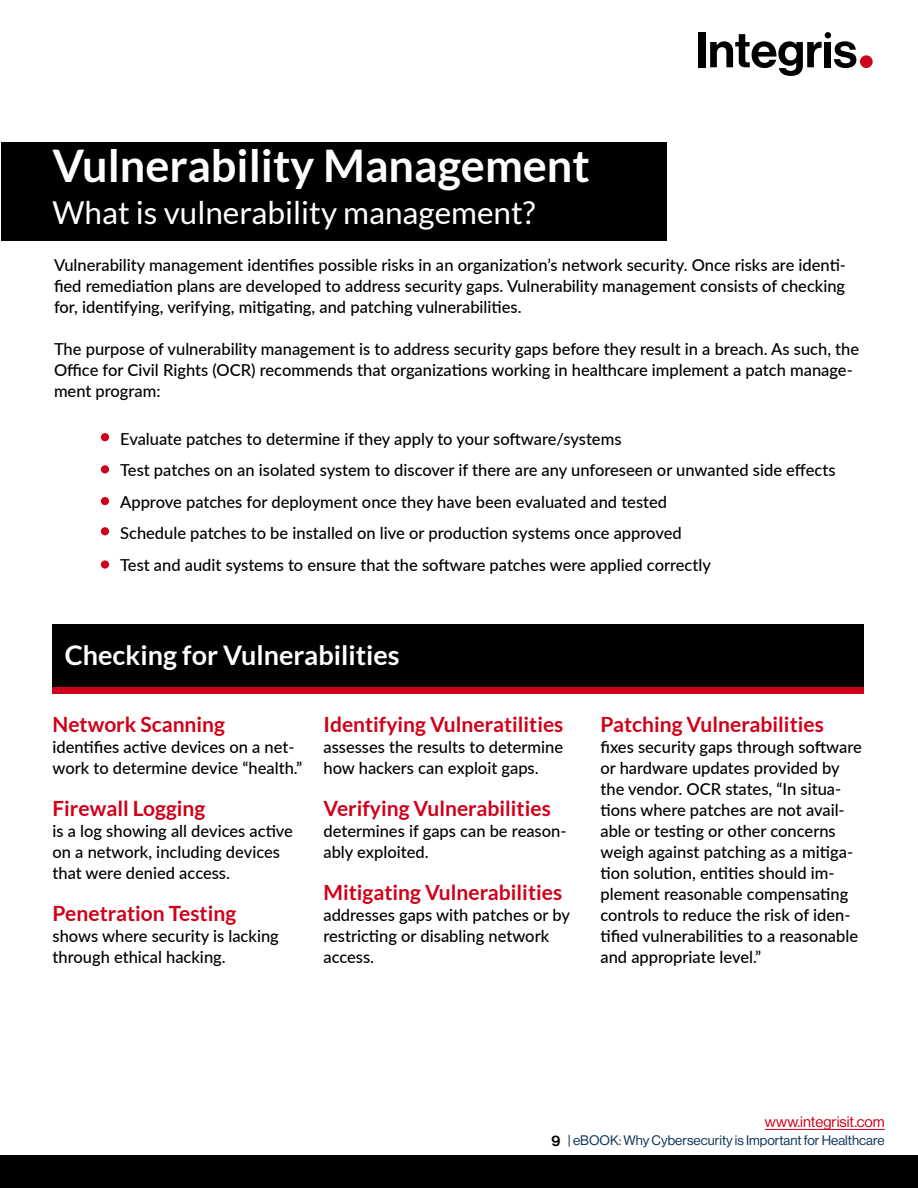
<style>
.page{position:relative;width:918px;height:1188px;background:#fff}
.page>*{position:absolute;margin:0;border:0;box-sizing:border-box;transform-origin:0 0}
.t1{font:700 45px "Lato";color:#fff}
.t2{font:31.5px "Lato";color:#fff}
.t3{font:700 27px "Lato";color:#fff}
.t4{font:700 21px "Lato";color:#cf001a}
.t5{font:500 16.5px/21px "Lato";color:#000}
.t6{font:15px "N Haas Grotesk DS Pro 55 Rg";color:#cf001a}
.t7{font:13.5px "N Haas Grotesk DS Pro 55 Rg";color:#0c3353}
.s1{font-family:"N Haas Grotesk DS Pro 65 Md";font-size:15px;color:#000}
</style>
<div class="page">
<div style="left:698px;top:32px;width:7px;height:35px;background:#000"></div>
<div style="left:860px;top:55px;width:13px;height:13px;background:#cf001a;border-radius:50%"></div>
<svg style="left:710px;top:32px;width:146px;height:44px"></svg>
<div style="left:0;top:1156px;width:918px;height:32px;background:#000"></div>
<hr style="left:765px;top:1129px;width:120px;height:1px;background:#cf001a">
<div style="left:1px;top:143px;width:666px;height:98px;background:#000"></div>
<div style="left:53px;top:632px;width:811px;height:62px;background:#cf001a"></div>
<div style="left:53px;top:624px;width:811px;height:63px;background:#000"></div>
<div style="left:101px;top:433px;width:8px;height:8px;background:#cf001a;border-radius:50%"></div>
<div style="left:101px;top:465px;width:8px;height:8px;background:#cf001a;border-radius:50%"></div>
<div style="left:101px;top:497px;width:8px;height:8px;background:#cf001a;border-radius:50%"></div>
<div style="left:101px;top:527px;width:8px;height:8px;background:#cf001a;border-radius:50%"></div>
<div style="left:101px;top:560px;width:8px;height:9px;background:#cf001a;border-radius:50%"></div>
<h1 class="t1" style="left:53px;top:140px;width:539px">Vulnerability Management</h1>
<h2 class="t2" style="left:53px;top:195px;width:484px">What is vulnerability management?</h2>
<p class="t5" style="left:54px;top:254px;width:794px;text-align:justify">Vulnerability management identifies possible risks in an organization’s network security. Once risks are identi&shy;fied remediation plans are developed to address security gaps. Vulnerability management consists of checking for, identifying, verifying, mitigating, and patching vulnerabilities.</p>
<p class="t5" style="left:54px;top:338px;width:807px">The purpose of vulnerability management is to address security gaps before they result in a breach. As such, the<br>Office for Civil Rights (OCR) recommends that organizations working in healthcare implement a patch manage&shy;ment program:</p>
<p class="t5" style="left:120px;top:423px;width:717px;line-height:31.5px">Evaluate patches to determine if they apply to your software/systems<br>Test patches on an isolated system to discover if there are any unforeseen or unwanted side effects Approve patches for deployment once they have been evaluated and tested<br>Schedule patches to be installed on live or production systems once approved<br>Test and audit systems to ensure that the software patches were applied correctly</p>
<h3 class="t3" style="left:65px;top:640px;width:336px">Checking for Vulnerabilities</h3>
<p class="t4" style="left:53px;top:712px;width:174px">Network Scanning</p>
<p class="t5" style="left:53px;top:736px;width:251px">identifies active devices on a net&shy;work to determine device “health.”</p>
<p class="t4" style="left:53px;top:796px;width:154px">Firewall Logging</p>
<p class="t5" style="left:53px;top:820px;width:242px">is a log showing all devices active on a network, including devices that were denied access.</p>
<p class="t4" style="left:53px;top:901px;width:185px">Penetration Testing</p>
<p class="t5" style="left:53px;top:925px;width:228px">shows where security is lacking through ethical hacking.</p>
<p class="t4" style="left:323px;top:712px;width:241px">Identifying Vulneratilities</p>
<p class="t5" style="left:323px;top:736px;width:241px">assesses the results to determine how hackers can exploit gaps.</p>
<p class="t4" style="left:323px;top:796px;width:229px">Verifying Vulnerabilities</p>
<p class="t5" style="left:323px;top:820px;width:245px">determines if gaps can be reason&shy;ably exploited.</p>
<p class="t4" style="left:323px;top:880px;width:240px">Mitigating Vulnerabilities</p>
<p class="t5" style="left:323px;top:904px;width:248px">addresses gaps with patches or by restricting or disabling network access.</p>
<p class="t4" style="left:600px;top:712px;width:225px">Patching Vulnerabilities</p>
<p class="t5" style="left:600px;top:736px;width:263px">fixes security gaps through software or hardware updates provided by the vendor. OCR states, “In situa&shy;tions where patches are not avail&shy;able or testing or other concerns weigh against patching as a mitiga&shy;tion solution, entities should im&shy;plement reasonable compensating controls to reduce the risk of iden&shy;tified vulnerabilities to a reasonable and appropriate level.”</p>
<p class="t6" style="left:765px;top:1114px;width:121px">www.integrisit.com</p>
<p class="t7" style="left:551px;top:1133px;width:335px"><span class="s1">9</span> | eBOOK: Why Cybersecurity is Important for Healthcare</p>
</div>
